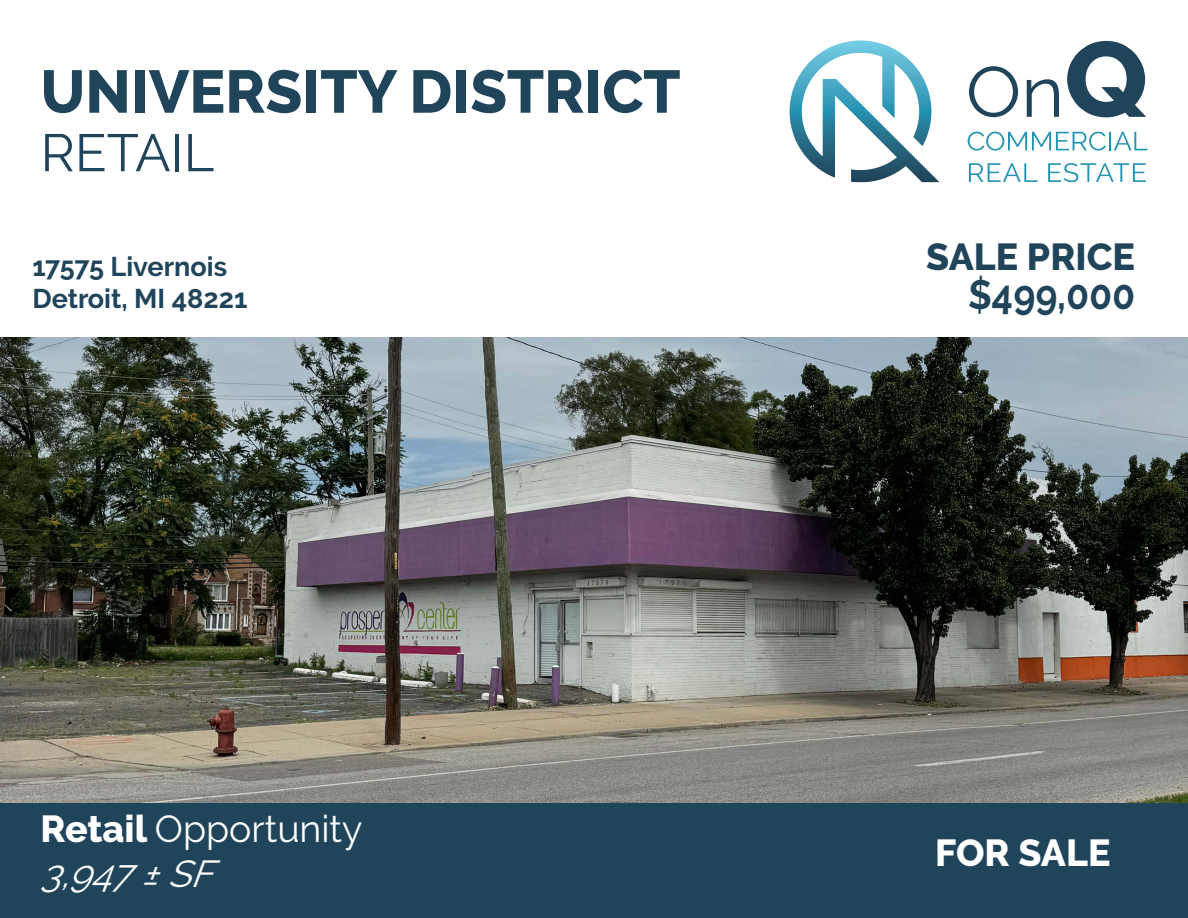
<style>
.page{position:relative;width:1188px;height:918px;background:#fff}
.page>*{position:absolute;margin:0;border:0;box-sizing:border-box;transform-origin:0 0}
.t1{font:800 60px "Raleway";color:#20455b}
.t2{font:52.5px "Raleway";color:#20455b}
.t3{font:700 40.8px "Raleway";color:#20455b;scale:.92 1}
.t4{font:37.5px/45px "Raleway";color:#fff}
.t5{font:800 37.5px "Raleway";color:#20455b}
.t6{font:800 37.5px "Raleway";color:#fff}
.t7{font:700 27px/32.4px "Raleway";color:#20455b}
.s1{font-weight:800}
.s2{font-style:italic}
</style>
<div class="page">
<div style="left:0;top:802px;width:1188px;height:116px;background:#20455b"></div>
<svg style="left:790px;top:40px;width:149px;height:142px"></svg>
<svg style="left:969px;top:66px;width:49px;height:51px"></svg>
<svg style="left:1027px;top:79px;width:32px;height:38px"></svg>
<svg style="left:1067px;top:41px;width:79px;height:76px"></svg>
<svg style="left:968px;top:132px;width:180px;height:19px"></svg>
<svg style="left:969px;top:163px;width:68px;height:19px"></svg>
<svg style="left:1048px;top:163px;width:98px;height:19px"></svg>
<img style="left:0;top:338px;width:1188px;height:464px">
<h1 class="t1" style="left:40px;top:58px;width:641px">UNIVERSITY DISTRICT</h1>
<h2 class="t2" style="left:40px;top:122px;width:175px">RETAIL</h2>
<p class="t7" style="left:32px;top:250px;width:216px">17575 Livernois<br>Detroit, MI 48221</p>
<h3 class="t4" style="left:40px;top:806px;width:324px"><span class="s1">Retail</span> Opportunity<br><span class="s2">3,947±SF</span></h3>
<h3 class="t5" style="left:926px;top:236px;width:210px">SALE PRICE</h3>
<h3 class="t3" style="left:968px;top:272px;width:185px">$499,000</h3>
<h3 class="t6" style="left:935px;top:831px;width:177px">FOR SALE</h3>
</div>
